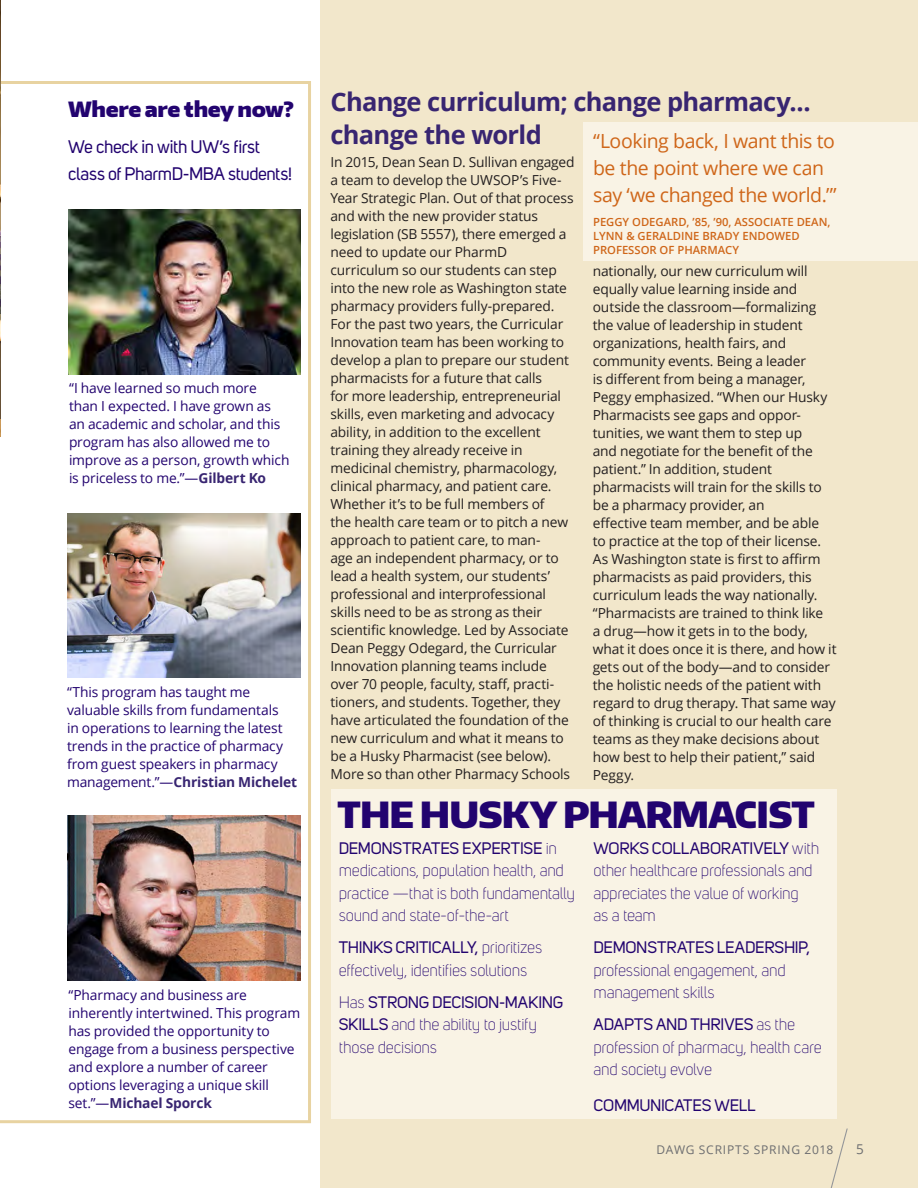
<style>
.page{position:relative;width:918px;height:1188px;background:#fff}
.page>*{position:absolute;margin:0;border:0;box-sizing:border-box;transform-origin:0 0}
.t1{font:900 36px "Encode Sans Normal";letter-spacing:-.02em;color:#22036f}
.t2{font:700 25.5px/33px "Open Sans";letter-spacing:-.03em;color:#382571}
.t3{font:900 21px "Encode Sans Normal";letter-spacing:-.02em;color:#22036f}
.t4{font:19.5px/27px "Open Sans";letter-spacing:-.025em;color:#cf6619}
.t5{font:18px/27px "Uni Sans";letter-spacing:-.02em;color:#22036f}
.t6{font:300 16.5px/22.5px "Uni Sans";letter-spacing:-.015em;color:#22036f}
.t7{font:16.5px "Uni Sans";letter-spacing:-.02em;color:#22036f}
.t8{font:13.8px/18px "Open Sans";letter-spacing:-.01em;color:#231f20}
.t9{font:13.8px/18px "Open Sans";letter-spacing:-.01em;color:#22036f}
.t10{font:13.5px "Open Sans";color:#6c6d70}
.t11{font:12px "Open Sans";letter-spacing:.065em;color:#6c6d70}
.t12{font:600 11.25px/14.2px "Open Sans";color:#cf6619}
.s1{font-weight:700;color:#382571}
.s2{font-weight:400}
</style>
<div class="page">
<svg style="left:0;top:81px;width:311px;height:1042px"></svg>
<div style="left:321px;top:0;width:597px;height:1188px;background:#f2e7cb"></div>
<div style="left:331px;top:789px;width:506px;height:330px;background:#f9f3e5"></div>
<div style="left:583px;top:122px;width:335px;height:138px;background:#f9f3e5"></div>
<img style="left:67px;top:815px;width:233px;height:165px">
<img style="left:68px;top:513px;width:233px;height:165px">
<img style="left:69px;top:209px;width:231px;height:165px">
<img style="left:0;top:0;width:1px;height:436px">
<hr style="left:0;top:341px;width:1px;height:77px;background:#231f20">
<svg style="left:830px;top:1128px;width:18px;height:60px"></svg>
<h3 class="t3" style="left:68px;top:95px;width:227px">Where are they now?</h3>
<h3 class="t5" style="left:68px;top:134px;width:225px">We check in with UW’s first class of PharmD-MBA students!</h3>
<p class="t9" style="left:69px;top:379px;width:222px">“I have learned so much more<br>than I expected. I have grown as an academic and scholar, and this program has also allowed me to improve as a person, growth which is priceless to me.”—<span class="s1">Gilbert Ko</span></p>
<p class="t9" style="left:67px;top:683px;width:232px">“This program has taught me valuable skills from fundamentals<br>in operations to learning the latest trends in the practice of pharmacy from guest speakers in pharmacy management.”—<span class="s1">Christian Michelet</span></p>
<p class="t9" style="left:68px;top:985px;width:233px">“Pharmacy and business are inherently intertwined. This program has provided the opportunity to engage from a business perspective and explore a number of career options leveraging a unique skill set.”—<span class="s1">Michael Sporck</span></p>
<h2 class="t2" style="left:330px;top:85px;width:482px">Change curriculum; change pharmacy... change the world</h2>
<h3 class="t4" style="left:593px;top:127px;width:245px">“Looking back, I want this to be the point where we can say ‘we changed the world.’”</h3>
<p class="t12" style="left:593px;top:214px;width:239px">PEGGY ODEGARD, ’85, ’90, ASSOCIATE DEAN,<br>LYNN &amp; GERALDINE BRADY ENDOWED<br>PROFESSOR OF PHARMACY</p>
<p class="t8" style="left:330px;top:153px;width:246px">In 2015, Dean Sean D. Sullivan engaged a team to develop the UWSOP’s Five-Year Strategic Plan. Out of that process and with the new provider status legislation (SB 5557), there emerged a need to update our PharmD curriculum so our students can step into the new role as Washington state pharmacy providers fully-prepared.<br>For the past two years, the Curricular Innovation team has been working to develop a plan to prepare our student pharmacists for a future that calls<br>for more leadership, entrepreneurial skills, even marketing and advocacy ability, in addition to the excellent training they already receive in medicinal chemistry, pharmacology, clinical pharmacy, and patient care.<br>Whether it’s to be full members of<br>the health care team or to pitch a new approach to patient care, to man-<br>age an independent pharmacy, or to lead a health system, our students’ professional and interprofessional skills need to be as strong as their scientific knowledge. Led by Associate Dean Peggy Odegard, the Curricular Innovation planning teams include over 70 people, faculty, staff, practi&shy;tioners, and students. Together, they have articulated the foundation of the new curriculum and what it means to be a Husky Pharmacist (see below).<br>More so than other Pharmacy Schools</p>
<p class="t8" style="left:593px;top:262px;width:245px">nationally, our new curriculum will equally value learning inside and outside the classroom—formalizing the value of leadership in student organizations, health fairs, and community events. Being a leader<br>is different from being a manager, Peggy emphasized. “When our Husky Pharmacists see gaps and oppor&shy;tunities, we want them to step up<br>and negotiate for the benefit of the patient.” In addition, student pharmacists will train for the skills to be a pharmacy provider, an<br>effective team member, and be able<br>to practice at the top of their license.<br>As Washington state is first to affirm pharmacists as paid providers, this curriculum leads the way nationally. “Pharmacists are trained to think like<br>a drug—how it gets in to the body, what it does once it is there, and how it gets out of the body—and to consider the holistic needs of the patient with regard to drug therapy. That same way of thinking is crucial to our health care teams as they make decisions about how best to help their patient,” said Peggy.</p>
<h1 class="t1" style="left:337px;top:791px;width:480px">THE HUSKY PHARMACIST</h1>
<p class="t6" style="left:339px;top:837px;width:238px"><span class="s2">DEMONSTRATES EXPERTISE</span> in medications, population health, and practice —that is both fundamentally sound and state-of-the-art</p>
<p class="t6" style="left:339px;top:937px;width:205px"><span class="s2">THINKS CRITICALLY,</span> prioritizes effectively, identifies solutions</p>
<p class="t6" style="left:339px;top:991px;width:226px">Has <span class="s2">STRONG DECISION-MAKING<br>SKILLS</span> and the ability to justify those decisions</p>
<p class="t6" style="left:593px;top:837px;width:227px"><span class="s2">WORKS COLLABORATIVELY</span> with other healthcare professionals and appreciates the value of working<br>as a team</p>
<p class="t7" style="left:593px;top:938px;width:218px">DEMONSTRATES LEADERSHIP,</p>
<p class="t6" style="left:593px;top:959px;width:194px">professional engagement, and management skills</p>
<p class="t6" style="left:593px;top:1014px;width:230px"><span class="s2">ADAPTS AND THRIVES</span> as the profession of pharmacy, health care and society evolve</p>
<p class="t7" style="left:593px;top:1095px;width:164px">COMMUNICATES WELL</p>
<p class="t11" style="left:656px;top:1141px;width:178px">DAWG SCRIPTS SPRING 2018</p>
<p class="t10" style="left:856px;top:1139px;width:9px">5</p>
</div>
